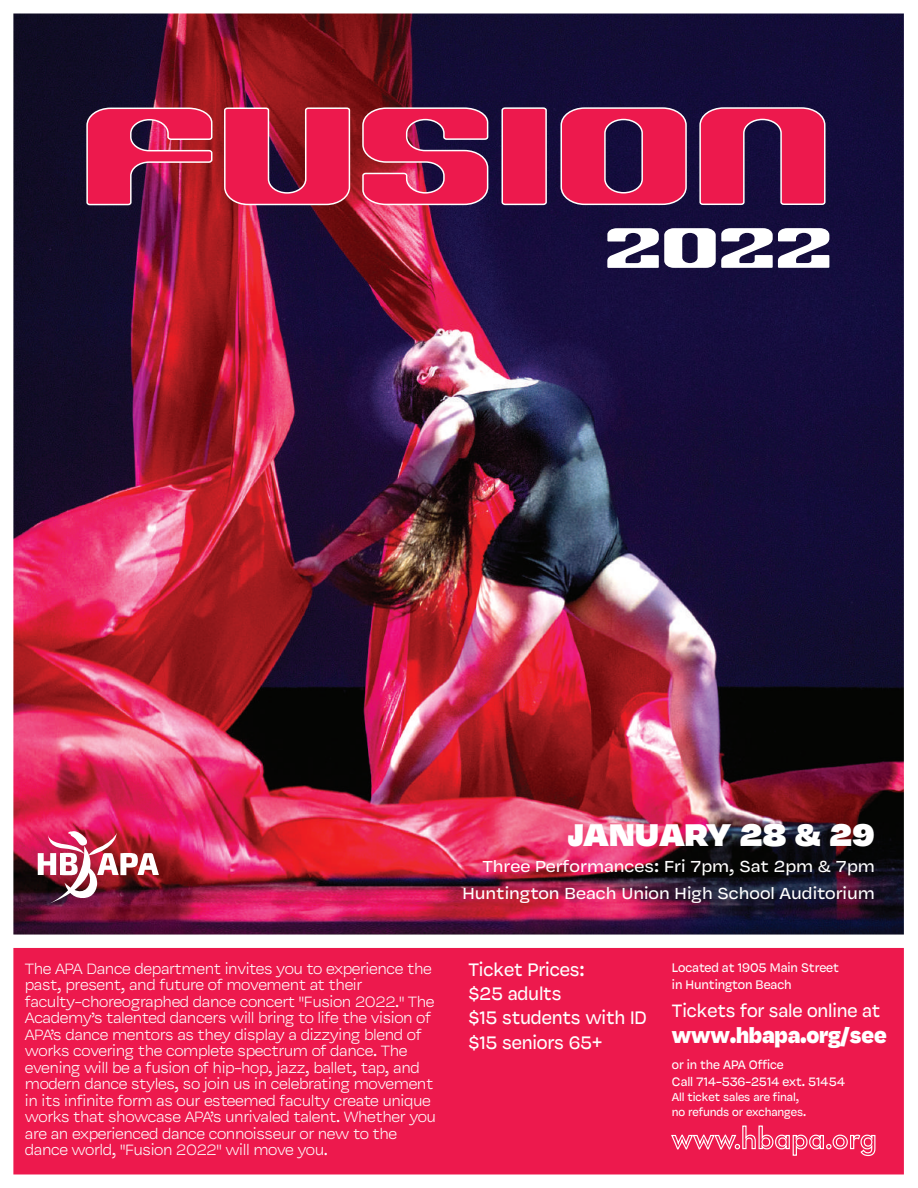
<style>
.page{position:relative;width:918px;height:1188px;background:#fff}
.page>*{position:absolute;margin:0;border:0;box-sizing:border-box;transform-origin:0 0}
.t1{font:900 34.65px "Vulf Sans";color:#fff}
.t2{font:900 23.55px "Vulf Sans";letter-spacing:-.01em;color:#fff;scale:.9 1}
.t3{font:19.95px/24px "Vulf Sans";letter-spacing:-.01em;color:#fff;scale:.9 1}
.t4{font:19.8px "Vulf Sans";letter-spacing:-.01em;color:#fff;scale:.9 1}
.t5{font:17.7px/26.4px "Vulf Sans";color:#fff;text-align:right}
.t6{font:300 16.5px/16.5px "Vulf Sans";letter-spacing:-.025em;color:#fff;scale:.95 1}
.t7{font:13.65px/16.5px "Vulf Sans";letter-spacing:-.01em;color:#fff;scale:.9 1}
.t8{font:13.5px/16.2px "Vulf Sans";letter-spacing:-.01em;color:#fff;scale:.9 1}
.t9{font:12.45px/15px "Vulf Sans";letter-spacing:-.01em;color:#fff;scale:.9 1}
</style>
<div class="page">
<img style="left:13px;top:13px;width:891px;height:1162px">
<h1 class="t1" style="left:568px;top:808px;width:309px">JANUARY 28 &amp; 29</h1>
<p class="t5" style="left:462px;top:853px;width:414px">Three Performances: Fri 7pm, Sat 2pm &amp; 7pm<br>Huntington Beach Union High School Auditorium</p>
<p class="t3" style="left:468px;top:958px;width:200px">Ticket Prices:<br>$25 adults<br>$15 students with ID $15 seniors 65+</p>
<p class="t6" style="left:25px;top:960px;width:434px">The APA Dance department invites you to experience the past, present, and future of movement at their faculty-choreographed dance concert "Fusion 2022." The Academy’s talented dancers will bring to life the vision of APA’s dance mentors as they display a dizzying blend of works covering the complete spectrum of dance. The evening will be a fusion of hip-hop, jazz, ballet, tap, and modern dance styles, so join us in celebrating movement in its infinite form as our esteemed faculty create unique works that showcase APA’s unrivaled talent. Whether you are an experienced dance connoisseur or new to the dance world, "Fusion 2022" will move you.</p>
<p class="t7" style="left:672px;top:959px;width:187px">Located at 1905 Main Street in Huntington Beach</p>
<p class="t4" style="left:672px;top:997px;width:233px">Tickets for sale online at</p>
<h2 class="t2" style="left:672px;top:1017px;width:240px">www.hbapa.org/see</h2>
<p class="t8" style="left:672px;top:1057px;width:194px">or in the APA Office<br>Call 714-536-2514 ext. 51454</p>
<p class="t9" style="left:672px;top:1089px;width:151px">All ticket sales are final, no refunds or exchanges.</p>
</div>
